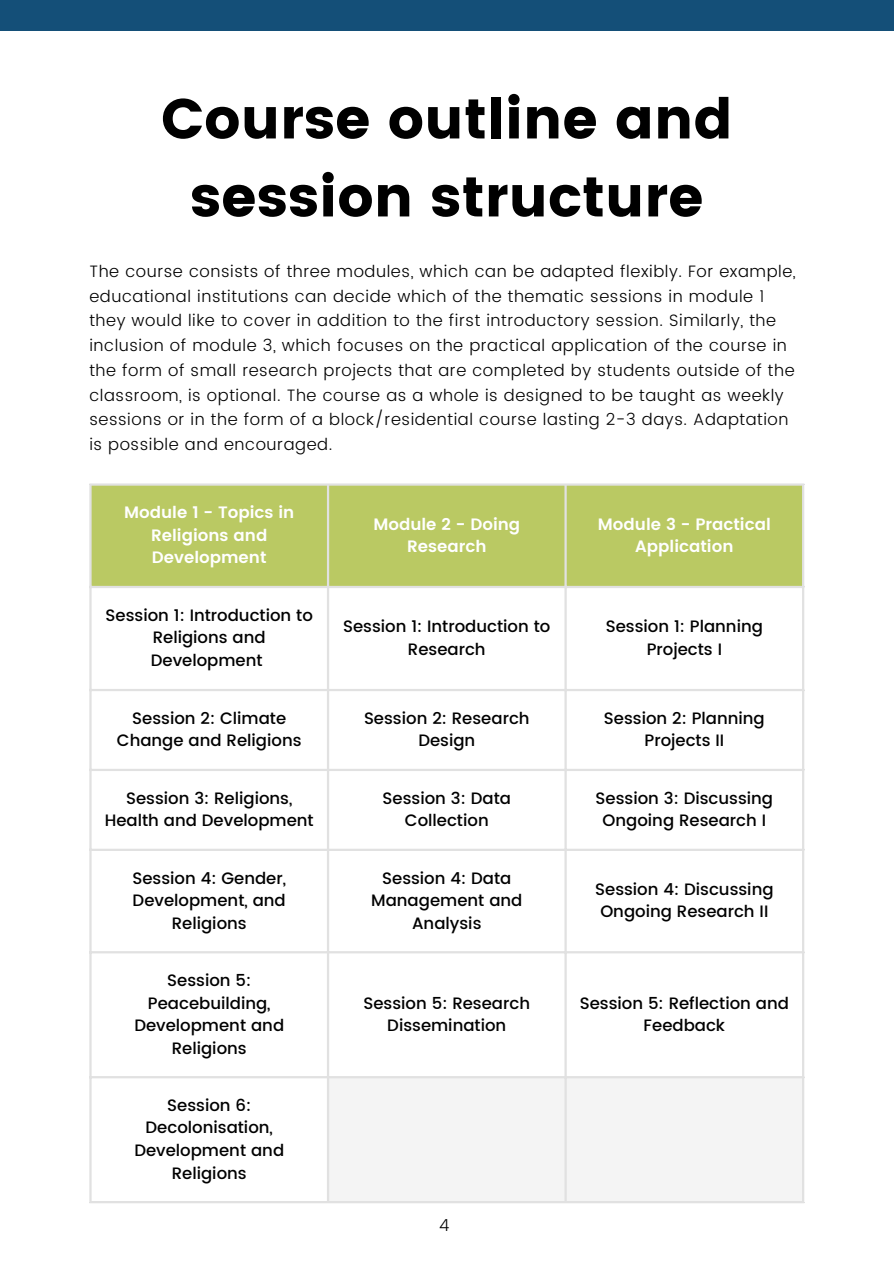
<style>
.page{position:relative;width:894px;height:1264px;background:#fff}
.page>*{position:absolute;margin:0;border:0;box-sizing:border-box;transform-origin:0 0}
.t1{font:56.25px/78px "Poppins";color:#000;text-align:center}
.t2{font:500 16.5px/22.5px "Poppins";color:#000;text-align:center}
.t3{font:300 16.5px/24.8px "Poppins";letter-spacing:.035em;color:#000}
.t4{font:600 16.5px/22.5px "Poppins";color:#fff;text-align:center}
</style>
<div class="page">
<div style="left:0;top:0;width:893px;height:31px;background:#144f78"></div>
<div style="left:92px;top:485px;width:709px;height:101px;background:#bac963"></div>
<div style="left:329px;top:1078px;width:472px;height:122px;background:#f4f4f4"></div>
<hr style="left:89px;top:485px;width:3px;height:715px;background:#e1e1e1">
<hr style="left:327px;top:485px;width:2px;height:715px;background:#e1e1e1">
<hr style="left:564px;top:485px;width:2px;height:715px;background:#e1e1e1">
<hr style="left:801px;top:485px;width:3px;height:715px;background:#e1e1e1">
<hr style="left:89px;top:483px;width:715px;height:2px;background:#e1e1e1">
<hr style="left:89px;top:586px;width:715px;height:2px;background:#e1e1e1">
<hr style="left:89px;top:689px;width:715px;height:2px;background:#e1e1e1">
<hr style="left:89px;top:768px;width:715px;height:3px;background:#e1e1e1">
<hr style="left:89px;top:848px;width:715px;height:3px;background:#e1e1e1">
<hr style="left:89px;top:951px;width:715px;height:2px;background:#e1e1e1">
<hr style="left:89px;top:1076px;width:715px;height:2px;background:#e1e1e1">
<hr style="left:89px;top:1200px;width:715px;height:3px;background:#e1e1e1">
<p class="t1" style="left:161px;top:80px;width:573px">Course outline and session structure</p>
<p class="t3" style="left:89px;top:259px;width:707px">The course consists of three modules, which can be adapted flexibly. For example, educational institutions can decide which of the thematic sessions in module 1 they would like to cover in addition to the first introductory session. Similarly, the inclusion of module 3, which focuses on the practical application of the course in the form of small research projects that are completed by students outside of the classroom, is optional. The course as a whole is designed to be taught as weekly sessions or in the form of a block/residential course lasting 2-3 days. Adaptation is possible and encouraged.</p>
<h1 class="t4" style="left:124px;top:501px;width:172px">Module 1 - Topics in<br>Religions and<br>Development</h1>
<p class="t4" style="left:373px;top:512px;width:148px">Module 2 - Doing<br>Research</p>
<p class="t4" style="left:597px;top:512px;width:174px">Module 3 - Practical<br>Application</p>
<p class="t2" style="left:105px;top:604px;width:209px">Session 1: Introduction to<br>Religions and<br>Development</p>
<p class="t2" style="left:343px;top:615px;width:209px">Session 1: Introduction to<br>Research</p>
<p class="t2" style="left:605px;top:615px;width:159px">Session 1: Planning<br>Projects I</p>
<p class="t2" style="left:117px;top:706px;width:186px">Session 2: Climate<br>Change and Religions</p>
<p class="t2" style="left:364px;top:706px;width:167px">Session 2: Research<br>Design</p>
<p class="t2" style="left:603px;top:706px;width:162px">Session 2: Planning<br>Projects II</p>
<p class="t2" style="left:105px;top:786px;width:210px">Session 3: Religions,<br>Health and Development</p>
<p class="t2" style="left:382px;top:786px;width:130px">Session 3: Data<br>Collection</p>
<p class="t2" style="left:595px;top:786px;width:179px">Session 3: Discussing<br>Ongoing Research I</p>
<p class="t2" style="left:132px;top:866px;width:155px">Session 4: Gender,<br>Development, and<br>Religions</p>
<p class="t2" style="left:371px;top:866px;width:153px">Session 4: Data<br>Management and<br>Analysis</p>
<p class="t2" style="left:595px;top:877px;width:180px">Session 4: Discussing<br>Ongoing Research II</p>
<p class="t2" style="left:134px;top:969px;width:151px">Session 5:<br>Peacebuilding,<br>Development and<br>Religions</p>
<p class="t2" style="left:134px;top:1093px;width:151px">Session 6:<br>Decolonisation,<br>Development and<br>Religions</p>
<p class="t2" style="left:363px;top:991px;width:168px">Session 5: Research<br>Dissemination</p>
<p class="t2" style="left:579px;top:991px;width:211px">Session 5: Reflection and<br>Feedback</p>
<p class="t3" style="left:439px;top:1212px;width:12px">4</p>
</div>
